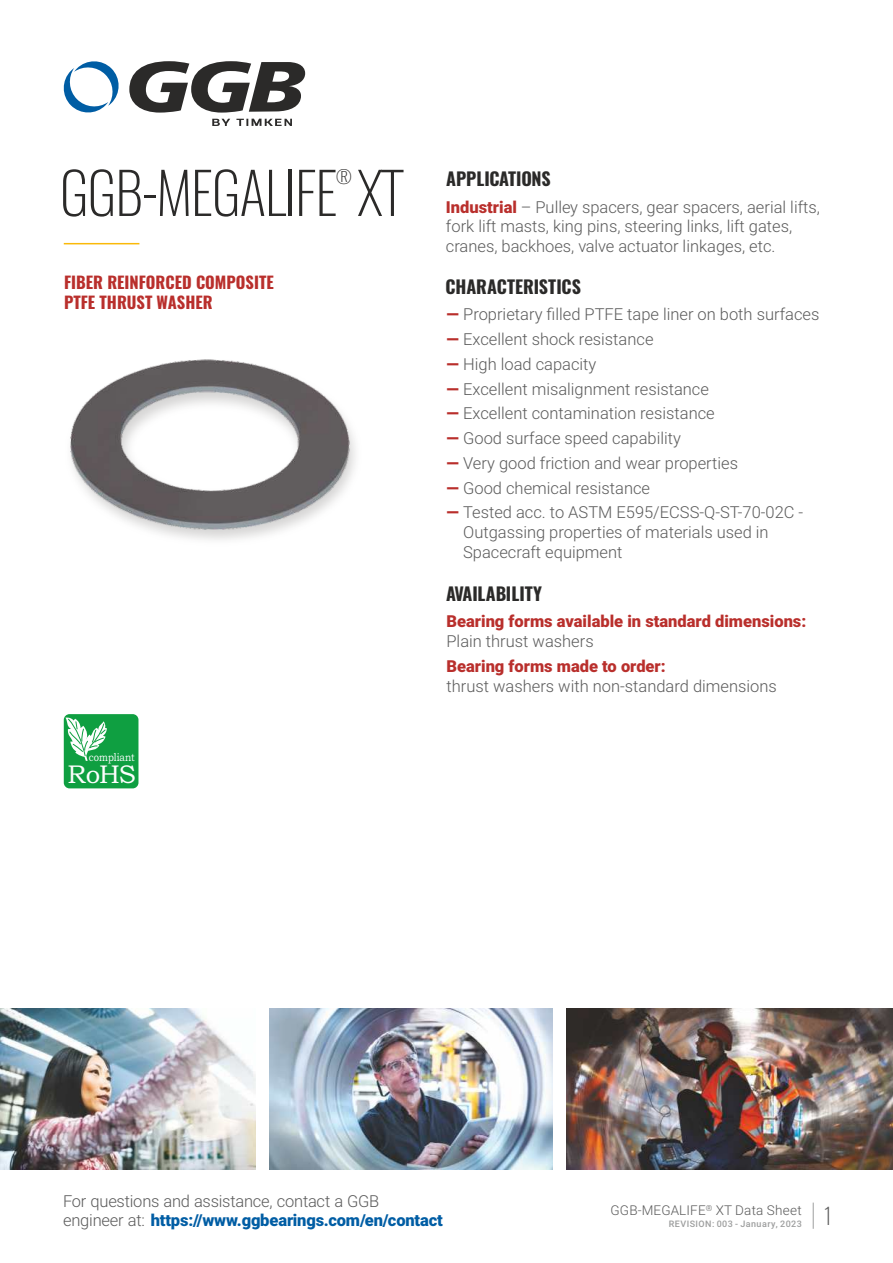
<style>
.page{position:relative;width:893px;height:1263px;background:#fff}
.page>*{position:absolute;margin:0;border:0;box-sizing:border-box;transform-origin:0 0}
.t1{font:200 57px "Oswald";letter-spacing:-.025em;color:#2b2a29}
.t2{font:25.65px "Bookman Old Style";color:#fefefe}
.t3{font:200 22.5px "Oswald";color:#5b5b5b}
.t4{font:700 18px "Oswald";color:#2b2a29}
.t5{font:200 18px "Oswald";color:#2b2a29}
.t6{font:300 16.5px/19.5px "Roboto";color:#5b5b5b}
.t7{font:900 16.5px "Roboto";color:#b92f2c}
.t8{font:700 16.5px/19.5px "Oswald";color:#b92f2c}
.t9{font:300 13.5px "Roboto";letter-spacing:.01em;color:#5b5b5b}
.t10{font:11.25px "Bookman Old Style";color:#fefefe;scale:.84 1}
.t11{font:500 9px "Roboto";letter-spacing:.05em;color:#9d9e9e}
.t12{font:300 8.25px "Roboto";color:#5b5b5b}
.s1{font-weight:900;color:#b92f2c}
.s2{font-weight:900;color:#005da4}
</style>
<div class="page">
<img style="left:0;top:1008px;width:256px;height:161px">
<img style="left:269px;top:1008px;width:284px;height:161px">
<img style="left:566px;top:1008px;width:327px;height:161px">
<svg style="left:813px;top:1202px;width:1px;height:27px"></svg>
<hr style="left:64px;top:243px;width:75px;height:1px;background:#fab909">
<img style="left:68px;top:359px;width:283px;height:178px">
<div style="left:64px;top:714px;width:74px;height:74px;background:#0f9f41;border-radius:6px"></div>
<svg style="left:63px;top:717px;width:44px;height:44px"></svg>
<svg style="left:212px;top:119px;width:80px;height:7px"></svg>
<svg style="left:63px;top:61px;width:56px;height:52px"></svg>
<svg style="left:129px;top:61px;width:176px;height:52px"></svg>
<p class="t5" style="left:336px;top:164px;width:17px">®</p>
<p class="t4" style="left:446px;top:166px;width:106px">APPLICATIONS</p>
<p class="t6" style="left:446px;top:199px;width:375px"><span class="s1">Industrial</span> – Pulley spacers, gear spacers, aerial lifts, fork lift masts, king pins, steering links, lift gates, cranes, backhoes, valve actuator linkages, etc.</p>
<p class="t4" style="left:446px;top:275px;width:137px">CHARACTERISTICS</p>
<h1 class="t1" style="left:60px;top:154px;width:345px">GGB-MEGALIFE XT</h1>
<p class="t8" style="left:64px;top:273px;width:211px">FIBER REINFORCED COMPOSITE<br>PTFE THRUST WASHER</p>
<p class="t6" style="left:446px;top:306px;width:374px"><span class="s1">—</span> Proprietary filled PTFE tape liner on both surfaces</p>
<p class="t6" style="left:446px;top:331px;width:209px"><span class="s1">—</span> Excellent shock resistance</p>
<p class="t6" style="left:446px;top:356px;width:151px"><span class="s1">—</span> High load capacity</p>
<p class="t6" style="left:446px;top:381px;width:264px"><span class="s1">—</span> Excellent misalignment resistance</p>
<p class="t6" style="left:446px;top:405px;width:270px"><span class="s1">—</span> Excellent contamination resistance</p>
<p class="t6" style="left:446px;top:430px;width:236px"><span class="s1">—</span> Good surface speed capability</p>
<p class="t6" style="left:446px;top:455px;width:293px"><span class="s1">—</span> Very good friction and wear properties</p>
<p class="t6" style="left:446px;top:480px;width:205px"><span class="s1">—</span> Good chemical resistance</p>
<p class="t6" style="left:463px;top:504px;width:342px;text-indent:-17px"><span class="s1">—</span> Tested acc. to ASTM E595/ECSS-Q-ST-70-02C -<br>Outgassing properties of materials used in<br>Spacecraft equipment</p>
<p class="t4" style="left:446px;top:581px;width:98px">AVAILABILITY</p>
<p class="t10" style="left:89px;top:752px;width:56px">compliant</p>
<h2 class="t2" style="left:67px;top:765px;width:70px">RoHS</h2>
<p class="t7" style="left:446px;top:615px;width:361px">Bearing forms available in standard dimensions:</p>
<p class="t6" style="left:446px;top:633px;width:149px">Plain thrust washers</p>
<p class="t7" style="left:446px;top:659px;width:221px">Bearing forms made to order:</p>
<p class="t6" style="left:446px;top:678px;width:332px">thrust washers with non-standard dimensions</p>
<p class="t6" style="left:63px;top:1193px;width:381px">For questions and assistance, contact a GGB engineer at: <span class="s2">https://www.ggbearings.com/en/contact</span></p>
<p class="t9" style="left:611px;top:1204px;width:193px">GGB-MEGALIFE XT Data Sheet</p>
<p class="t12" style="left:706px;top:1204px;width:8px">®</p>
<p class="t11" style="left:669px;top:1220px;width:135px">REVISION: 003 - January, 2023</p>
<h3 class="t3" style="left:823px;top:1200px;width:11px">1</h3>
</div>
